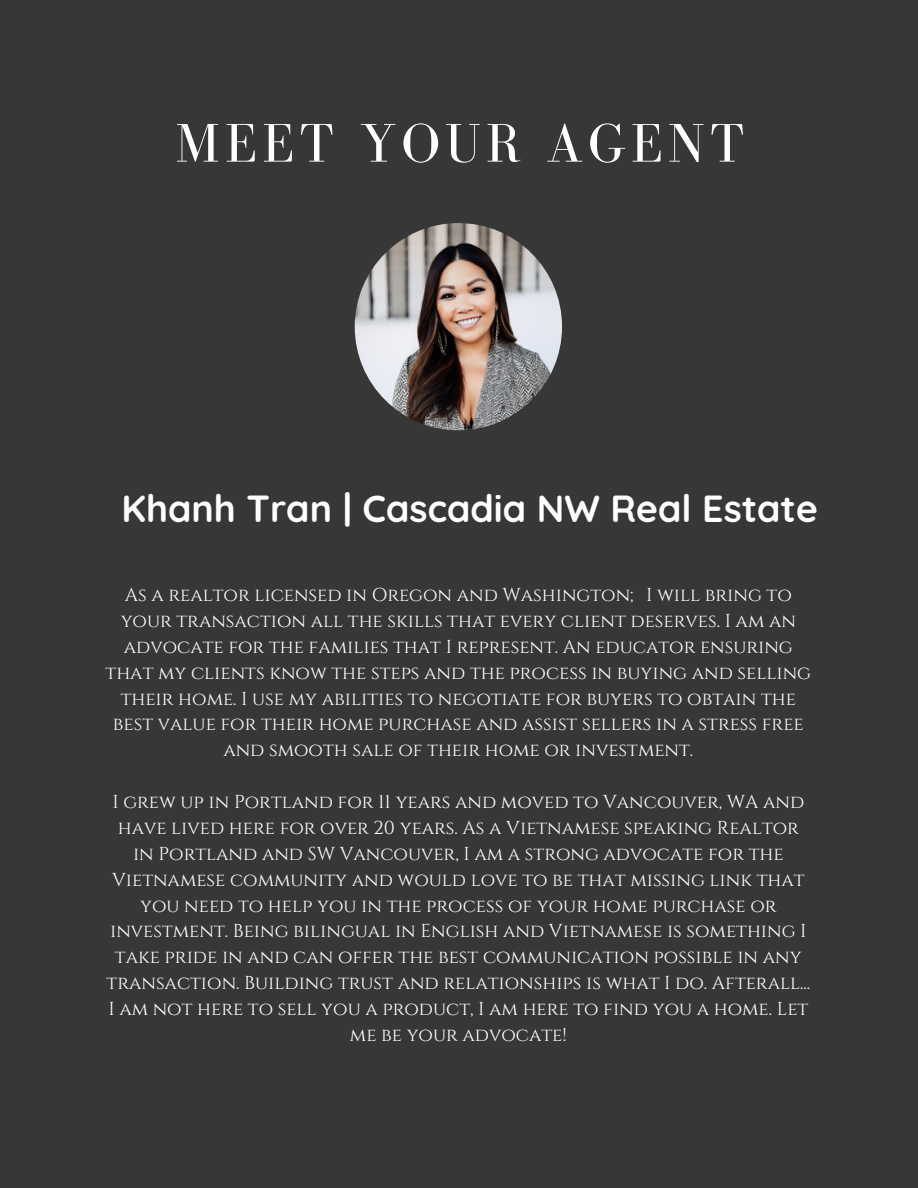
<style>
.page{position:relative;width:918px;height:1188px;background:#373737}
.page>*{position:absolute;margin:0;border:0;box-sizing:border-box;transform-origin:0 0}
.t1{font:55.95px "Bodoni FLF";letter-spacing:.09em;color:#fff}
.t2{font:700 37.65px "Quicksand";color:#fff}
.t3{font:18.75px/25.8px "Cinzel";color:#fff;text-align:center}
</style>
<div class="page">
<img style="left:355px;top:223px;width:207px;height:207px;border-radius:50%">
<p class="t1" style="left:175px;top:113px;width:571px">MEET YOUR AGENT</p>
<p class="t2" style="left:121px;top:485px;width:698px">Khanh Tran | Cascadia NW Real Estate</p>
<h2 class="t3" style="left:106px;top:583px;width:707px">As a realtor licensed in Oregon and Washington; I will bring to your transaction all the skills that every client deserves. I am an advocate for the families that I represent. An educator ensuring that my clients know the steps and the process in buying and selling their home. I use my abilities to negotiate for buyers to obtain the best value for their home purchase and assist sellers in a stress free and smooth sale of their home or investment.</h2>
<p class="t3" style="left:107px;top:790px;width:705px">I grew up in Portland for 11 years and moved to Vancouver, WA and have lived here for over 20 years. As a Vietnamese speaking Realtor in Portland and SW Vancouver, I am a strong advocate for the Vietnamese community and would love to be that missing link that you need to help you in the process of your home purchase or investment. Being bilingual in English and Vietnamese is something I take pride in and can offer the best communication possible in any transaction. Building trust and relationships is what I do. Afterall...<br>I am not here to sell you a product, I am here to find you a home. Let me be your advocate!</p>
</div>
